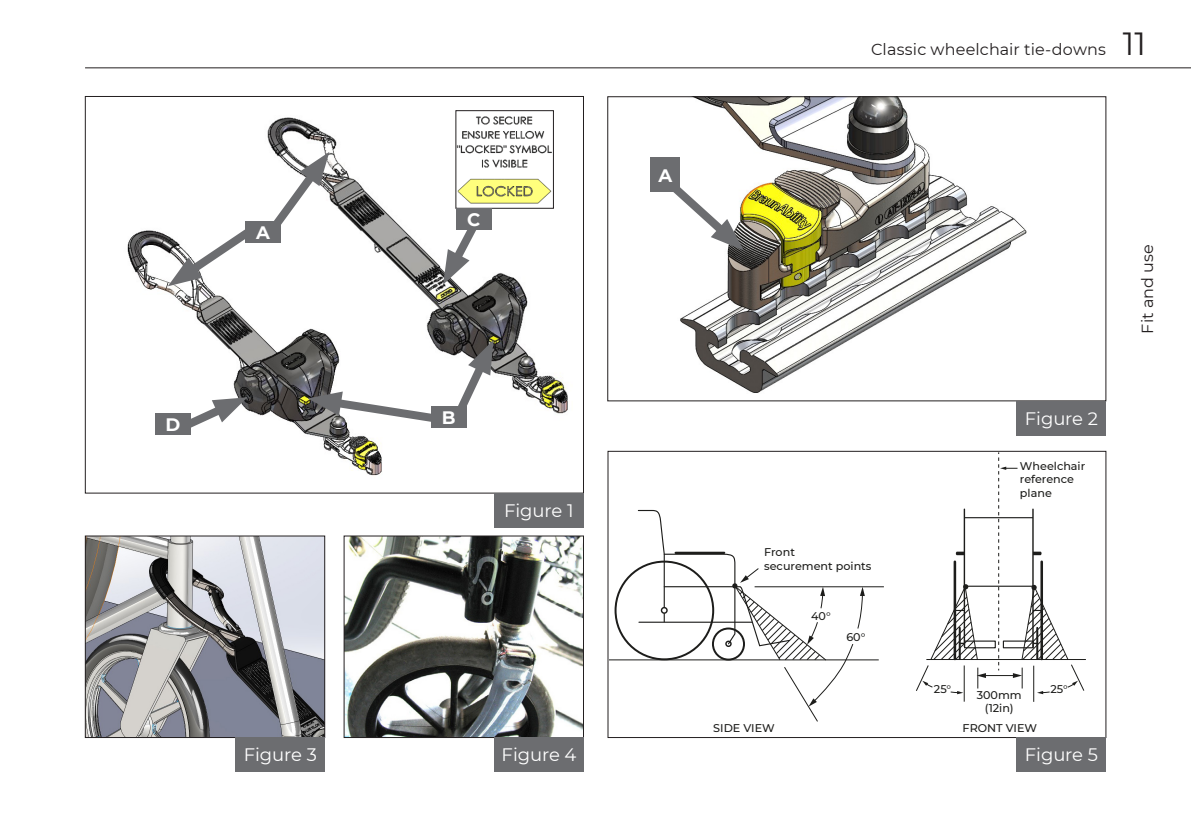
<style>
.page{position:relative;width:1191px;height:839px;background:#fff}
.page>*{position:absolute;margin:0;border:0;box-sizing:border-box;transform-origin:0 0}
.t1{font:32px "Montserrat";color:#231f20}
.EN_copy_bullet_list{font:18px "Montserrat";letter-spacing:-.005em;color:#fff}
.EN_copy_bullet_list-2{font:700 18px "Montserrat";color:#fff}
.t2{font:16px "Montserrat";letter-spacing:.005em;color:#231f20}
.t3{font:500 11.2px/13.4px "Montserrat";color:#1d1d1b}
</style>
<div class="page">
<img style="left:650px;top:98px;width:377px;height:295px">
<div style="left:607px;top:96px;width:499px;height:305px;border:1px solid #231f20"></div>
<hr style="left:754px;top:586px;width:130px;height:1px;background:#1d1d1b">
<hr style="left:609px;top:659px;width:269px;height:1px;background:#1d1d1b">
<hr style="left:926px;top:658px;width:159px;height:1px;background:#1d1d1b">
<hr style="left:963px;top:509px;width:2px;height:137px;background:#1d1d1b">
<hr style="left:964px;top:517px;width:69px;height:1px;background:#1d1d1b">
<hr style="left:964px;top:585px;width:69px;height:1px;background:#1d1d1b">
<hr style="left:953px;top:561px;width:3px;height:97px;background:#1d1d1b">
<svg style="left:955px;top:551px;width:9px;height:4px"></svg>
<hr style="left:963px;top:665px;width:1px;height:36px;background:#1d1d1b">
<hr style="left:1033px;top:665px;width:1px;height:36px;background:#1d1d1b">
<hr style="left:984px;top:674px;width:30px;height:1px;background:#1d1d1b">
<div style="left:964px;top:640px;width:31px;height:8px;border:1px solid #1d1d1b"></div>
<svg style="left:637px;top:509px;width:228px;height:213px"></svg>
<svg style="left:916px;top:583px;width:70px;height:111px"></svg>
<svg style="left:998px;top:453px;width:87px;height:241px"></svg>
<div style="left:608px;top:451px;width:498px;height:286px;border:1px solid #231f20"></div>
<div style="left:1016px;top:737px;width:90px;height:34px;background:#6c6d70"></div>
<hr style="left:85px;top:67px;width:1106px;height:1px;background:#231f20">
<div style="left:1016px;top:401px;width:90px;height:34px;background:#6c6d70"></div>
<svg style="left:663px;top:176px;width:81px;height:74px"></svg>
<div style="left:651px;top:158px;width:29px;height:34px;background:#6c6d70"></div>
<img style="left:127px;top:110px;width:441px;height:366px">
<div style="left:494px;top:493px;width:89px;height:34px;background:#6c6d70"></div>
<svg style="left:450px;top:340px;width:46px;height:79px"></svg>
<svg style="left:308px;top:391px;width:134px;height:36px"></svg>
<div style="left:431px;top:406px;width:35px;height:21px;background:#6c6d70"></div>
<svg style="left:168px;top:152px;width:161px;height:134px"></svg>
<div style="left:245px;top:221px;width:36px;height:22px;background:#6c6d70"></div>
<img style="left:457px;top:112px;width:94px;height:94px">
<svg style="left:441px;top:210px;width:46px;height:74px"></svg>
<div style="left:456px;top:208px;width:35px;height:21px;background:#6c6d70"></div>
<img style="left:346px;top:537px;width:236px;height:198px">
<div style="left:344px;top:535px;width:240px;height:202px;border:1px solid #231f20"></div>
<img style="left:87px;top:537px;width:236px;height:198px">
<div style="left:85px;top:535px;width:240px;height:202px;border:1px solid #231f20"></div>
<div style="left:494px;top:737px;width:90px;height:34px;background:#6c6d70"></div>
<div style="left:236px;top:737px;width:89px;height:34px;background:#6c6d70"></div>
<div style="left:155px;top:413px;width:36px;height:22px;background:#6c6d70"></div>
<svg style="left:177px;top:395px;width:70px;height:40px"></svg>
<p class="EN_copy_bullet_list-2" style="left:165px;top:411px;width:16px">D</p>
<p class="EN_copy_bullet_list-2" style="left:256px;top:219px;width:15px">A</p>
<p class="EN_copy_bullet_list-2" style="left:467px;top:206px;width:15px">C</p>
<p class="EN_copy_bullet_list-2" style="left:442px;top:404px;width:15px">B</p>
<p class="EN_copy_bullet_list" style="left:504px;top:498px;width:71px">Figure 1</p>
<p class="EN_copy_bullet_list" style="left:244px;top:742px;width:75px">Figure 3</p>
<p class="EN_copy_bullet_list" style="left:501px;top:742px;width:76px">Figure 4</p>
<h3 class="t2" style="left:871px;top:39px;width:236px">Classic wheelchair tie-downs</h3>
<h1 class="t1" style="left:1123px;top:22px;width:25px">11</h1>
<p class="EN_copy_bullet_list-2" style="left:658px;top:162px;width:15px">A</p>
<p class="EN_copy_bullet_list" style="left:1024px;top:406px;width:75px">Figure 2</p>
<p class="t3" style="left:764px;top:544px;width:109px">Front<br>securement points</p>
<p class="t3" style="left:811px;top:608px;width:21px">40°</p>
<p class="t3" style="left:846px;top:629px;width:21px">60°</p>
<p class="t3" style="left:1020px;top:458px;width:67px">Wheelchair reference plane</p>
<p class="t3" style="left:934px;top:681px;width:19px">25°</p>
<p class="t3" style="left:1050px;top:681px;width:19px">25°</p>
<p class="t3" style="left:976px;top:687px;width:46px;text-align:center">300mm (12in)</p>
<p class="EN_copy_bullet_list" style="left:1024px;top:742px;width:75px">Figure 5</p>
<p class="t3" style="left:713px;top:720px;width:63px">SIDE VIEW</p>
<p class="t3" style="left:962px;top:720px;width:76px">FRONT VIEW</p>
<h3 class="t2" style="left:1136px;top:333px;width:91px;rotate:-90deg">Fit and use</h3>
</div>
